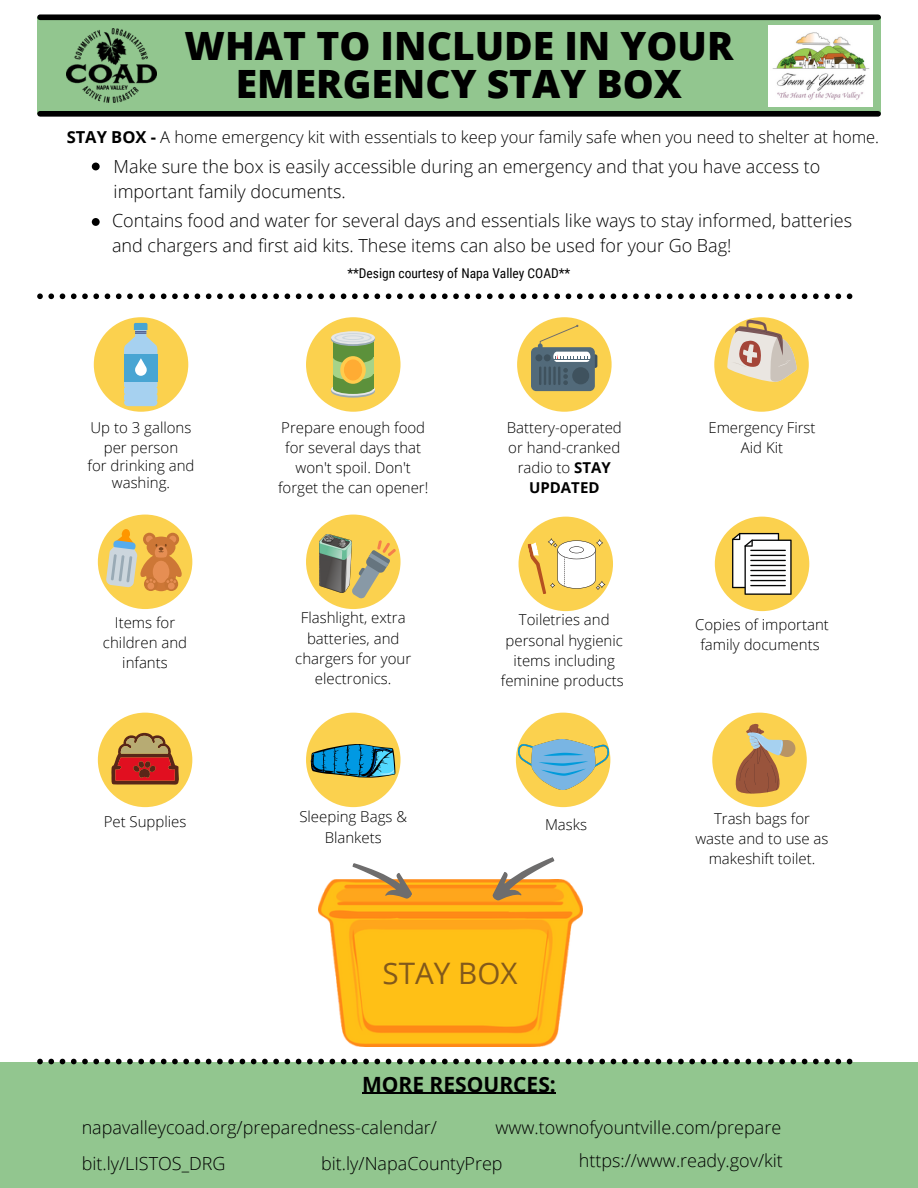
<style>
.page{position:relative;width:918px;height:1188px;background:#fff}
.page>*{position:absolute;margin:0;border:0;box-sizing:border-box;transform-origin:0 0}
.t1{font:800 39px/38.2px "Open Sans";color:#000;text-align:center}
.t2{font:29.55px "Open Sans";color:#82591b}
.t3{font:700 21px "Open Sans";color:#000}
.t4{font:300 18px/24.8px "Open Sans";color:#000}
.t5{font:300 16.5px "Open Sans";color:#000}
.t6{font:300 15px/20.2px "Open Sans";color:#000;text-align:center}
.t7{font:13.5px "Roboto Condensed";color:#000}
.s1{font-weight:700}
</style>
<div class="page">
<div style="left:37px;top:17px;width:844px;height:97px;background:#92c68f"></div>
<div style="left:40px;top:111px;width:838px;height:6px;background:#000"></div>
<div style="left:40px;top:14px;width:838px;height:6px;background:#000"></div>
<img style="left:67px;top:28px;width:90px;height:74px">
<svg style="left:37px;top:293px;width:815px;height:6px"></svg>
<img style="left:318px;top:880px;width:264px;height:166px">
<svg style="left:346px;top:863px;width:72px;height:43px"></svg>
<div style="left:306px;top:713px;width:95px;height:94px;background:#fbd14e;border-radius:50%"></div>
<svg style="left:311px;top:744px;width:85px;height:34px;background:#388b9c"></svg>
<svg style="left:485px;top:857px;width:77px;height:51px"></svg>
<div style="left:94px;top:317px;width:94px;height:95px;background:#fbd14e;border-radius:50%"></div>
<svg style="left:124px;top:323px;width:34px;height:83px;background:#97c3cd"></svg>
<div style="left:306px;top:317px;width:95px;height:95px;background:#fbd14e;border-radius:50%"></div>
<svg style="left:331px;top:385px;width:44px;height:13px"></svg>
<svg style="left:331px;top:383px;width:44px;height:13px"></svg>
<div style="left:333px;top:383px;width:40px;height:11px;background:#5c913b;border-radius:50%"></div>
<div style="left:333px;top:346px;width:40px;height:42px;background:#5c913b"></div>
<div style="left:333px;top:367px;width:40px;height:13px;background:#a6d388;border-radius:50%"></div>
<div style="left:333px;top:350px;width:40px;height:24px;background:#a6d388"></div>
<svg style="left:333px;top:351px;width:40px;height:13px"></svg>
<div style="left:333px;top:339px;width:40px;height:18px;background:#5c913b"></div>
<svg style="left:331px;top:333px;width:44px;height:13px"></svg>
<hr style="left:331px;top:338px;width:44px;height:2px;background:#99aab5">
<svg style="left:331px;top:331px;width:44px;height:13px"></svg>
<div style="left:334px;top:333px;width:38px;height:9px;background:#ccd6dd;border-radius:50%"></div>
<div style="left:336px;top:334px;width:34px;height:7px;background:#e6e7e8;border-radius:50%"></div>
<div style="left:342px;top:335px;width:22px;height:5px;background:#ccd6dd;border-radius:50%"></div>
<svg style="left:345px;top:336px;width:17px;height:3px"></svg>
<div style="left:340px;top:356px;width:26px;height:28px;background:#ffcc4d;border-radius:50%"></div>
<div style="left:344px;top:359px;width:18px;height:22px;background:#ffac33;border-radius:50%"></div>
<div style="left:306px;top:515px;width:95px;height:94px;background:#fbd14e;border-radius:50%"></div>
<svg style="left:344px;top:537px;width:53px;height:64px"></svg>
<img style="left:319px;top:535px;width:33px;height:57px">
<div style="left:517px;top:317px;width:95px;height:95px;background:#fbd14e;border-radius:50%"></div>
<hr style="left:593px;top:354px;width:4px;height:14px;background:#3f525e;border-radius:2px">
<div style="left:531px;top:347px;width:64px;height:44px;background:#526a7a;border-radius:5px"></div>
<div style="left:535px;top:354px;width:7px;height:7px;background:#3f525e;border-radius:50%"></div>
<svg style="left:539px;top:325px;width:51px;height:60px"></svg>
<div style="left:715px;top:517px;width:94px;height:94px;background:#fbd14e;border-radius:50%"></div>
<svg style="left:732px;top:533px;width:60px;height:62px;background:#c7c5bd"></svg>
<div style="left:714px;top:317px;width:95px;height:95px;background:#fbd14e;border-radius:50%"></div>
<svg style="left:727px;top:320px;width:70px;height:62px"></svg>
<div style="left:519px;top:517px;width:94px;height:94px;background:#fbd14e;border-radius:50%"></div>
<svg style="left:527px;top:538px;width:78px;height:57px"></svg>
<div style="left:516px;top:713px;width:94px;height:94px;background:#fbd14e;border-radius:50%"></div>
<img style="left:518px;top:739px;width:90px;height:51px">
<div style="left:98px;top:515px;width:94px;height:94px;background:#fbd14e;border-radius:50%"></div>
<svg style="left:97px;top:526px;width:86px;height:71px"></svg>
<div style="left:98px;top:713px;width:94px;height:94px;background:#fbd14e;border-radius:50%"></div>
<svg style="left:111px;top:733px;width:68px;height:52px"></svg>
<div style="left:712px;top:713px;width:95px;height:94px;background:#fbd14e;border-radius:50%"></div>
<svg style="left:735px;top:723px;width:60px;height:74px"></svg>
<div style="left:0;top:1062px;width:918px;height:126px;background:#92c68f"></div>
<svg style="left:37px;top:1059px;width:815px;height:5px"></svg>
<div style="left:92px;top:163px;width:8px;height:7px;background:#000;border-radius:50%"></div>
<div style="left:92px;top:218px;width:8px;height:8px;background:#000;border-radius:50%"></div>
<hr style="left:362px;top:1093px;width:194px;height:1px;background:#000">
<img style="left:769px;top:25px;width:103px;height:81px">
<h1 class="t1" style="left:185px;top:26px;width:550px">WHAT TO INCLUDE IN YOUR<br>EMERGENCY STAY BOX</h1>
<p class="t5" style="left:67px;top:125px;width:814px"><span class="s1">STAY BOX -</span> A home emergency kit with essentials to keep your family safe when you need to shelter at home.</p>
<p class="t4" style="left:114px;top:154px;width:708px">Make sure the box is easily accessible during an emergency and that you have access to important family documents.</p>
<p class="t4" style="left:112px;top:208px;width:742px">Contains food and water for several days and essentials like ways to stay informed, batteries and chargers and first aid kits. These items can also be used for your Go Bag!</p>
<p class="t6" style="left:91px;top:417px;width:102px">Up to 3 gallons per person</p>
<p class="t6" style="left:88px;top:457px;width:108px;line-height:16.8px">for drinking and washing.</p>
<p class="t6" style="left:103px;top:612px;width:86px">Items for children and infants</p>
<p class="t7" style="left:347px;top:265px;width:225px">**Design courtesy of Napa Valley COAD**</p>
<p class="t6" style="left:278px;top:417px;width:152px">Prepare enough food for several days that won't spoil. Don't forget the can opener!</p>
<p class="t6" style="left:295px;top:607px;width:117px">Flashlight, extra batteries, and chargers for your electronics.</p>
<p class="t6" style="left:507px;top:417px;width:117px">Battery-operated or hand-cranked radio to <span class="s1">STAY<br>UPDATED</span></p>
<p class="t6" style="left:501px;top:609px;width:124px">Toiletries and personal hygienic items including feminine products</p>
<p class="t6" style="left:708px;top:417px;width:109px">Emergency First<br>Aid Kit</p>
<p class="t6" style="left:695px;top:614px;width:135px">Copies of important family documents</p>
<p class="t6" style="left:299px;top:806px;width:109px">Sleeping Bags &amp;<br>Blankets</p>
<p class="t6" style="left:104px;top:812px;width:84px">Pet Supplies</p>
<p class="t6" style="left:695px;top:808px;width:135px">Trash bags for waste and to use as makeshift toilet.</p>
<p class="t6" style="left:545px;top:814px;width:44px">Masks</p>
<h2 class="t2" style="left:383px;top:952px;width:136px">STAY BOX</h2>
<h3 class="t3" style="left:362px;top:1069px;width:195px">MORE RESOURCES:</h3>
<p class="t4" style="left:82px;top:1109px;width:357px;line-height:35.7px">napavalleycoad.org/preparedness-calendar/ bit.ly/LISTOS_DRG</p>
<p class="t4" style="left:495px;top:1114px;width:287px">www.townofyountville.com/prepare</p>
<p class="t4" style="left:321px;top:1150px;width:183px">bit.ly/NapaCountyPrep</p>
<p class="t4" style="left:579px;top:1148px;width:206px">https://www.ready.gov/kit</p>
</div>
